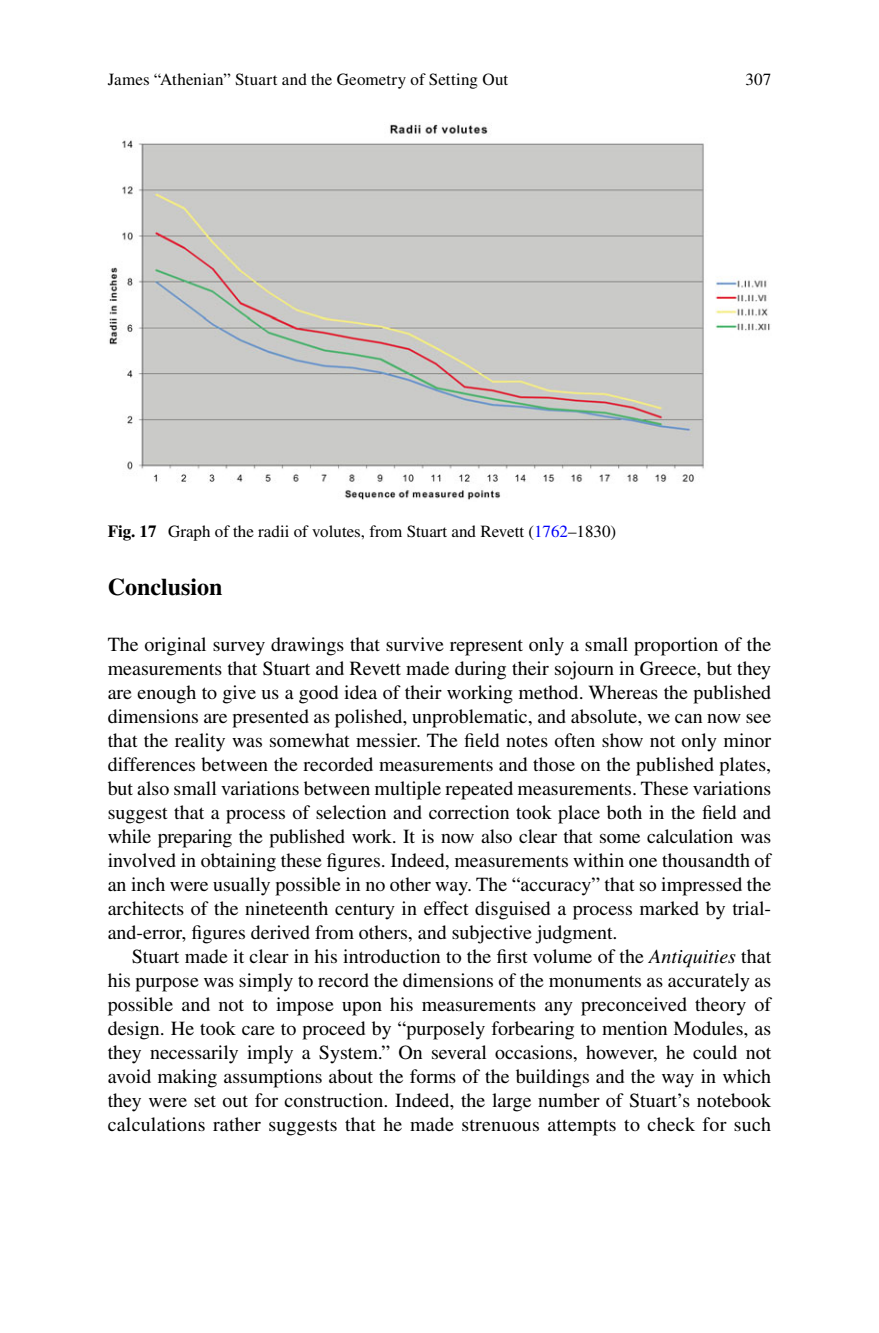
<style>
.page{position:relative;width:879px;height:1333px;background:#fff}
.page>*{position:absolute;margin:0;border:0;box-sizing:border-box;transform-origin:0 0}
.t1{font:700 24px "Times";color:#000}
.t2{font:20px/24px "Times";letter-spacing:.005em;color:#000;text-align:justify}
.t3{font:17px "Times";color:#000}
.s1{font-weight:700}
.s2{color:#0000fa}
.s3{font-style:italic}
</style>
<div class="page">
<img style="left:109px;top:123px;width:661px;height:377px">
<p class="t3" style="left:108px;top:73px;width:402px">James “Athenian” Stuart and the Geometry of Setting Out</p>
<p class="t3" style="left:745px;top:73px;width:27px">307</p>
<p class="t3" style="left:108px;top:524px;width:510px"><span class="s1">Fig. 17</span> Graph of the radii of volutes, from Stuart and Revett ( <span class="s2">1762</span> –1830)</p>
<p class="t1" style="left:108px;top:578px;width:116px">Conclusion</p>
<p class="t2" style="left:108px;top:634px;width:665px">The original survey drawings that survive represent only a small proportion of the measurements that Stuart and Revett made during their sojourn in Greece, but they are enough to give us a good idea of their working method. Whereas the published dimensions are presented as polished, unproblematic, and absolute, we can now see that the reality was somewhat messier. The field notes often show not only minor differences between the recorded measurements and those on the published plates, but also small variations between multiple repeated measurements. These variations suggest that a process of selection and correction took place both in the field and while preparing the published work. It is now also clear that some calculation was involved in obtaining these figures. Indeed, measurements within one thousandth of an inch were usually possible in no other way. The “accuracy” that so impressed the architects of the nineteenth century in effect disguised a process marked by trial&shy;and-error, figures derived from others, and subjective judgment.</p>
<p class="t2" style="left:108px;top:946px;width:665px;text-indent:24px">Stuart made it clear in his introduction to the first volume of the <span class="s3">Antiquities</span> that his purpose was simply to record the dimensions of the monuments as accurately as possible and not to impose upon his measurements any preconceived theory of design. He took care to proceed by “purposely forbearing to mention Modules, as they necessarily imply a System.” On several occasions, however, he could not avoid making assumptions about the forms of the buildings and the way in which they were set out for construction. Indeed, the large number of Stuart’s notebook calculations rather suggests that he made strenuous attempts to check for such</p>
</div>
